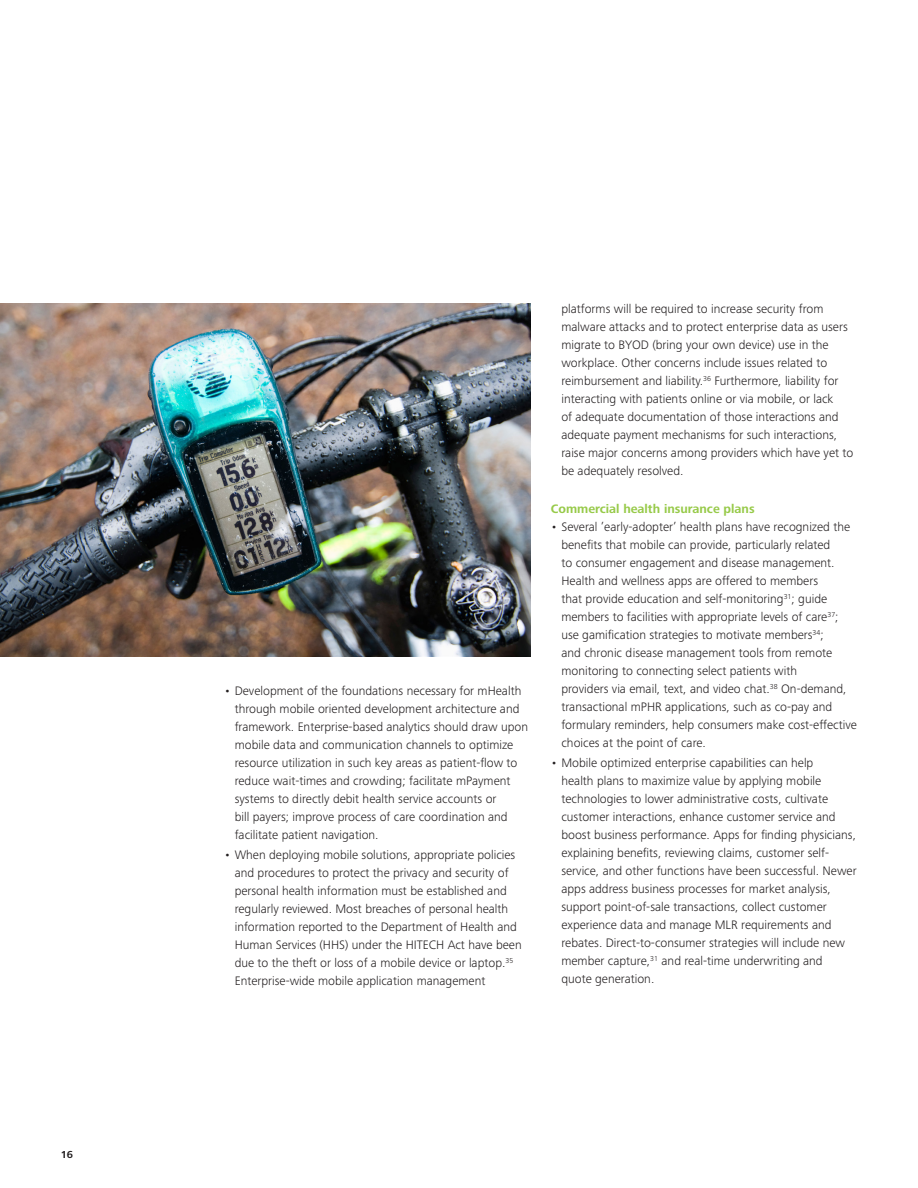
<style>
.page{position:relative;width:918px;height:1188px;background:#fff}
.page>*{position:absolute;margin:0;border:0;box-sizing:border-box;transform-origin:0 0}
.t1{font:300 12.75px/18px "Frutiger Next Pro";color:#231f20}
.Subhead_styles_B_Sub{font:700 12.75px "Frutiger Next Pro";color:#97ca49}
.t2{font:700 10.5px "Frutiger Next Pro";color:#231f20}
</style>
<div class="page">
<img style="left:0;top:304px;width:531px;height:352px">
<p class="t2" style="left:61px;top:1148px;width:14px">16</p>
<p class="t1" style="left:235px;top:682px;width:295px;text-indent:-11px">• Development of the foundations necessary for mHealth through mobile oriented development architecture and framework. Enterprise-based analytics should draw upon mobile data and communication channels to optimize resource utilization in such key areas as patient-flow to reduce wait-times and crowding; facilitate mPayment systems to directly debit health service accounts or<br>bill payers; improve process of care coordination and facilitate patient navigation.</p>
<p class="t1" style="left:235px;top:846px;width:289px;text-indent:-11px">• When deploying mobile solutions, appropriate policies and procedures to protect the privacy and security of personal health information must be established and regularly reviewed. Most breaches of personal health information reported to the Department of Health and Human Services (HHS) under the HITECH Act have been due to the theft or loss of a mobile device or laptop.<sup>35<br></sup>Enterprise-wide mobile application management</p>
<p class="t1" style="left:561px;top:300px;width:293px">platforms will be required to increase security from malware attacks and to protect enterprise data as users migrate to BYOD (bring your own device) use in the workplace. Other concerns include issues related to reimbursement and liability.<sup>36</sup> Furthermore, liability for interacting with patients online or via mobile, or lack<br>of adequate documentation of those interactions and adequate payment mechanisms for such interactions, raise major concerns among providers which have yet to be adequately resolved.</p>
<p class="Subhead_styles_B_Sub" style="left:551px;top:502px;width:205px">Commercial health insurance plans</p>
<p class="t1" style="left:561px;top:518px;width:297px;text-indent:-11px">• Several ’early-adopter’ health plans have recognized the benefits that mobile can provide, particularly related<br>to consumer engagement and disease management.<br>Health and wellness apps are offered to members<br>that provide education and self-monitoring<sup>31</sup>; guide members to facilities with appropriate levels of care<sup>37</sup>; use gamification strategies to motivate members<sup>34</sup>;<br>and chronic disease management tools from remote monitoring to connecting select patients with<br>providers via email, text, and video chat.<sup>38</sup> On-demand, transactional mPHR applications, such as co-pay and formulary reminders, help consumers make cost-effective choices at the point of care.</p>
<p class="t1" style="left:561px;top:754px;width:297px;text-indent:-11px">• Mobile optimized enterprise capabilities can help<br>health plans to maximize value by applying mobile technologies to lower administrative costs, cultivate customer interactions, enhance customer service and boost business performance. Apps for finding physicians, explaining benefits, reviewing claims, customer self&shy;service, and other functions have been successful. Newer apps address business processes for market analysis, support point-of-sale transactions, collect customer experience data and manage MLR requirements and rebates. Direct-to-consumer strategies will include new member capture,<sup>31</sup> and real-time underwriting and<br>quote generation.</p>
</div>
